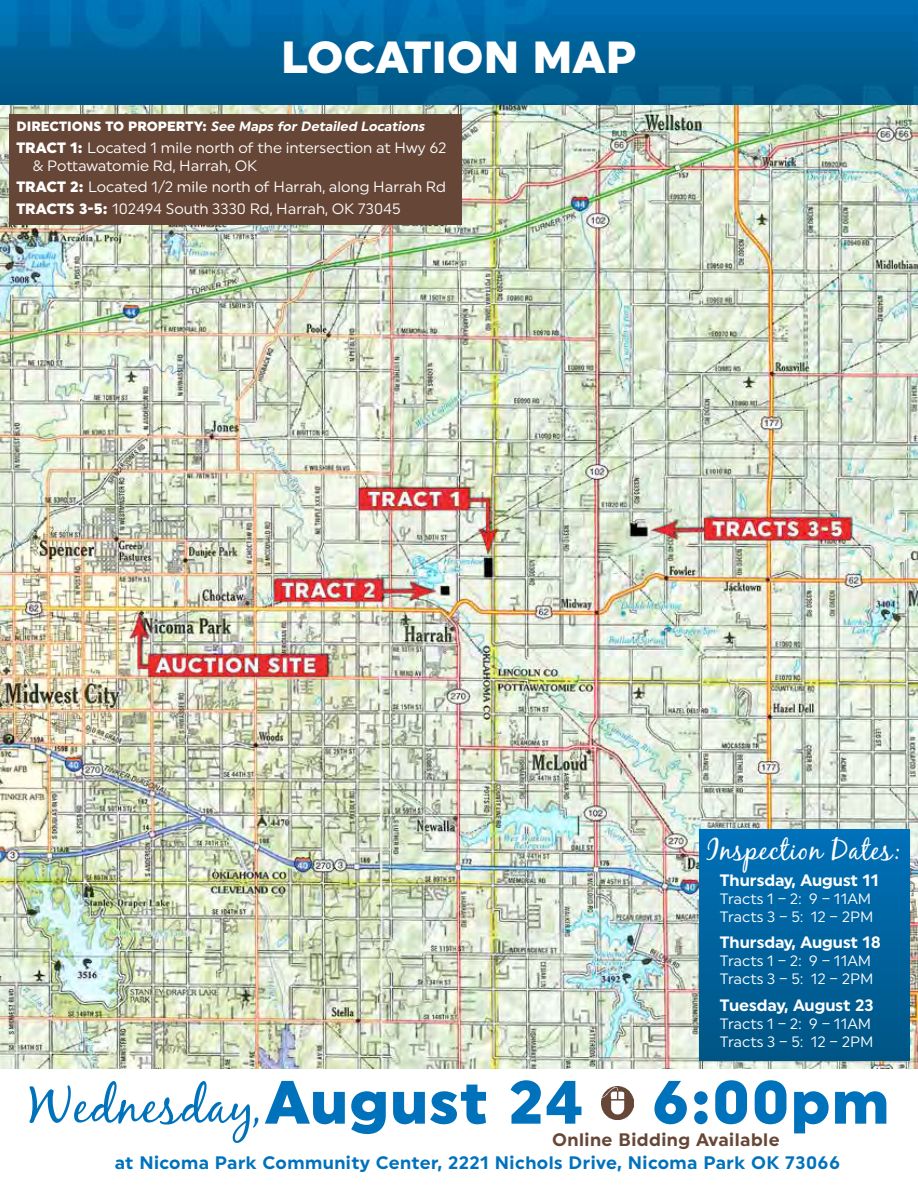
<style>
.page{position:relative;width:918px;height:1188px;background:#fff}
.page>*{position:absolute;margin:0;border:0;box-sizing:border-box;transform-origin:0 0}
.t1{font:900 61.05px "Uniform";color:#0072bc}
.t2{font:51px "Black Jack";letter-spacing:.025em;color:#0072bc}
.t3{font:900 45px "Uniform";color:#fff}
.t4{font:28.5px "Black Jack";letter-spacing:.025em;color:#fff}
.t5{font:700 18.15px "Uniform";letter-spacing:.025em;color:#0072bc}
.t6{font:700 18.15px "Uniform";letter-spacing:.025em;color:#664737}
.t7{font:700 16.5px "Uniform";color:#fff}
.t8{font:15px/18px "Uniform";color:#fff}
.t9{font:italic 700 13.5px "Uniform";color:#fff}
.s1{font-weight:900;font-style:normal}
.s2{font-weight:900}
.s3{font-family:"Uniform";font-weight:900;font-size:61.05px}
.s4{color:#fff}
</style>
<div class="page">
<img style="left:0;top:0;width:918px;height:1068px">
<img style="left:601px;top:1086px;width:33px;height:33px">
<div style="left:10px;top:114px;width:452px;height:110px;background:#664737"></div>
<div style="left:700px;top:829px;width:209px;height:232px;background:linear-gradient(to bottom,#0071b8,#005584)"></div>
<h3 class="t3" style="left:281px;top:30px;width:357px">LOCATION MAP</h3>
<p class="t9" style="left:16px;top:118px;width:412px"><span class="s1">D I R E CT I O N S TO P R O P E RTY:</span> See Maps for Detailed Locations</p>
<p class="t8" style="left:33px;top:138px;width:415px;text-indent:-16px"><span class="s2">TRACT 1:</span> Located 1 mile north of the intersection at Hwy 62 &amp; Pottawatomie Rd, Harrah, OK</p>
<p class="t8" style="left:16px;top:176px;width:431px;line-height:21.5px"><span class="s2">TRACT 2:</span> Located 1/2 mile north of Harrah, along Harrah Rd<br><span class="s2">TRACTS 3-5:</span> 102494 South 3330 Rd, Harrah, OK 73045</p>
<h3 class="t4" style="left:706px;top:832px;width:196px">Inspection Dates:</h3>
<p class="t7" style="left:720px;top:870px;width:160px">Thursday, August 11</p>
<p class="t8" style="left:720px;top:889px;width:155px">Tracts 1 – 2: 9 – 11AM<br>Tracts 3 – 5: 12 – 2PM</p>
<p class="t7" style="left:720px;top:932px;width:163px">Thursday, August 18</p>
<p class="t8" style="left:720px;top:952px;width:155px">Tracts 1 – 2: 9 – 11AM<br>Tracts 3 – 5: 12 – 2PM</p>
<p class="t7" style="left:720px;top:995px;width:155px">Tuesday, August 23</p>
<p class="t8" style="left:720px;top:1014px;width:155px">Tracts 1 – 2: 9 – 11AM<br>Tracts 3 – 5: 12 – 2PM</p>
<h2 class="t2" style="left:29px;top:1074px;width:556px">Wednesday,<span class="s3">August 24</span></h2>
<h1 class="t1" style="left:604px;top:1066px;width:287px"><span class="s4">•</span> 6:00pm</h1>
<p class="t5" style="left:115px;top:1152px;width:727px">at Nicoma Park Community Center, 2221 Nichols Drive, Nicoma Park OK 73066</p>
<p class="t6" style="left:552px;top:1129px;width:229px">Online Bidding Available</p>
</div>
